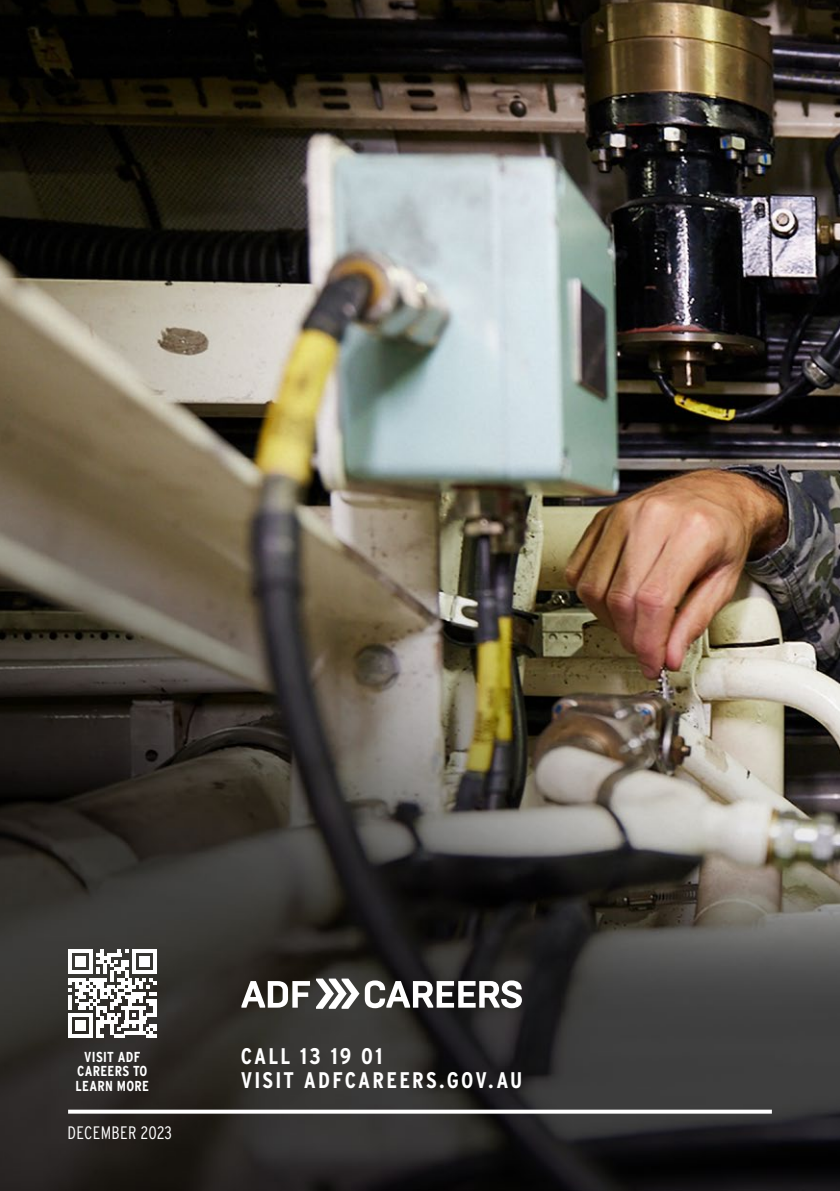
<style>
.page{position:relative;width:840px;height:1191px;background:#fff}
.page>*{position:absolute;margin:0;border:0;box-sizing:border-box;transform-origin:0 0}
.t1{font:700 22.6px/24px "Interstate Condensed";letter-spacing:.095em;color:#fff}
.t2{font:300 18px "Interstate Condensed";letter-spacing:.02em;color:#fff}
.t3{font:700 14.4px/14.4px "Interstate Condensed";letter-spacing:.02em;color:#fff;text-align:center}
</style>
<div class="page">
<img style="left:0;top:0;width:839px;height:1191px">
<svg style="left:68px;top:1109px;width:703px;height:4px"></svg>
<svg style="left:68px;top:949px;width:89px;height:89px"></svg>
<hr style="left:68px;top:1034px;width:25px;height:4px;background:#fff">
<div style="left:75px;top:1020px;width:11px;height:10px;background:#fff"></div>
<svg style="left:316px;top:978px;width:205px;height:30px"></svg>
<svg style="left:241px;top:981px;width:69px;height:26px"></svg>
<p class="t3" style="left:76px;top:1049px;width:75px">VISIT ADF<br>CAREERS TO<br>LEARN MORE</p>
<p class="t1" style="left:240px;top:1044px;width:283px">CALL 13 19 01<br>VISIT ADFCAREERS.GOV.AU</p>
<p class="t2" style="left:68px;top:1122px;width:106px">DECEMBER 2023</p>
</div>
